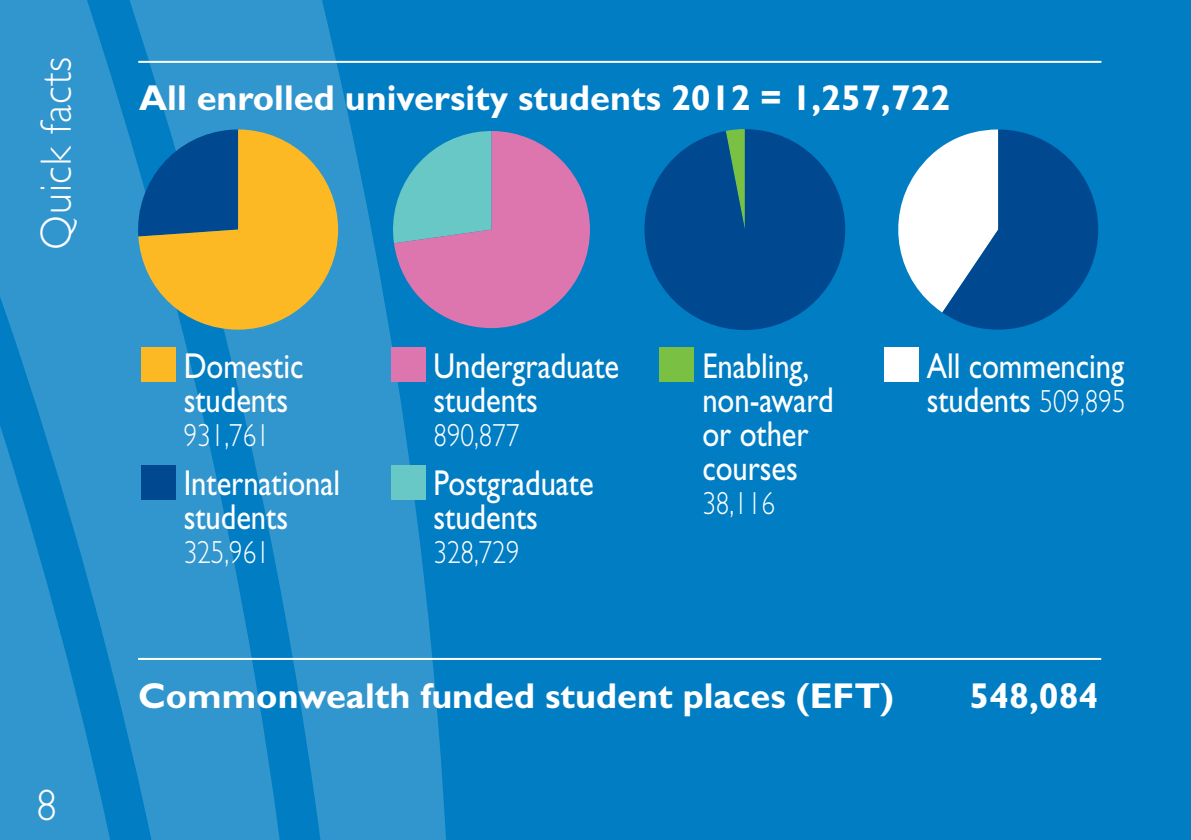
<style>
.page{position:relative;width:1191px;height:840px;background:#fff}
.page>*{position:absolute;margin:0;border:0;box-sizing:border-box;transform-origin:0 0}
.t1{font:300 44px "Gill Sans Std";letter-spacing:.02em;color:#fff;scale:.96 1}
.t2{font:36px/34px "Gill Sans Std";color:#fff;scale:.85 1}
.t3{font:700 36px "Gill Sans Std";color:#fff}
.t4{font:300 32px "Gill Sans Std";color:#fff;scale:.85 1}
.s1{font-weight:300;font-size:32px}
</style>
<div class="page">
<div style="left:0;top:0;width:1191px;height:839px;background:#007dc3"></div>
<svg style="left:0;top:0;width:86px;height:839px;background:#2b92cc"></svg>
<svg style="left:0;top:409px;width:58px;height:430px"></svg>
<svg style="left:86px;top:0;width:371px;height:839px;fill:#3296ce"></svg>
<div style="left:141px;top:347px;width:34px;height:34px;background:#fdb924"></div>
<div style="left:391px;top:347px;width:34px;height:34px;background:#dd75ae"></div>
<div style="left:660px;top:347px;width:34px;height:34px;background:#7ac143"></div>
<div style="left:884px;top:347px;width:34px;height:34px;background:#fff"></div>
<div style="left:141px;top:465px;width:34px;height:34px;background:#004990"></div>
<div style="left:391px;top:465px;width:34px;height:34px;background:#68c8c6"></div>
<svg style="left:134px;top:129px;width:204px;height:200px;background:#999960"></svg>
<svg style="left:386px;top:131px;width:204px;height:197px"></svg>
<svg style="left:644px;top:129px;width:201px;height:201px;fill:#004990"></svg>
<svg style="left:898px;top:129px;width:200px;height:200px"></svg>
<hr style="left:138px;top:657px;width:963px;height:2px;background:#fff">
<hr style="left:138px;top:61px;width:963px;height:2px;background:#fff">
<p class="t1" style="left:31px;top:249px;width:202px;rotate:-90deg">Quick facts</p>
<p class="t1" style="left:36px;top:780px;width:24px">8</p>
<p class="t3" style="left:139px;top:76px;width:812px">All enrolled university students 2012 = 1,257,722</p>
<p class="t2" style="left:184px;top:349px;width:142px">Domestic students</p>
<p class="t4" style="left:184px;top:417px;width:103px">931,761</p>
<p class="t2" style="left:184px;top:466px;width:185px">International students</p>
<p class="t4" style="left:184px;top:534px;width:103px">325,961</p>
<p class="t2" style="left:433px;top:349px;width:220px">Undergraduate students</p>
<p class="t4" style="left:433px;top:417px;width:103px">890,877</p>
<p class="t2" style="left:433px;top:466px;width:190px">Postgraduate students</p>
<p class="t4" style="left:433px;top:534px;width:103px">328,729</p>
<p class="t2" style="left:702px;top:349px;width:156px">Enabling, non-award or other courses</p>
<p class="t4" style="left:702px;top:485px;width:87px">38,116</p>
<p class="t2" style="left:926px;top:349px;width:235px">All commencing students <span class="s1">509,895</span></p>
<p class="t3" style="left:138px;top:673px;width:757px">Commonwealth funded student places (EFT)</p>
<p class="t3" style="left:969px;top:673px;width:130px">548,084</p>
</div>
